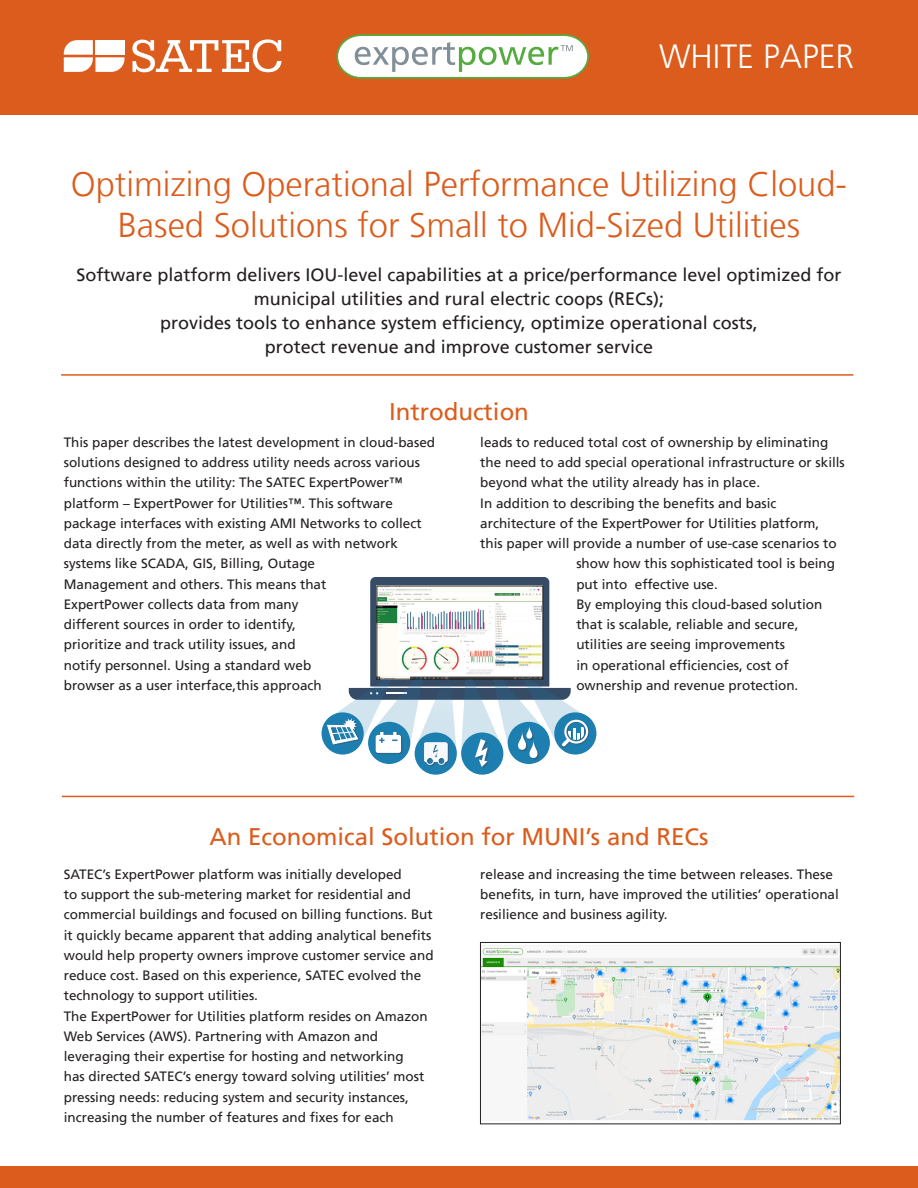
<style>
.page{position:relative;width:918px;height:1188px;background:#fff}
.page>*{position:absolute;margin:0;border:0;box-sizing:border-box;transform-origin:0 0}
.t1{font:300 34.5px "Frutiger LT";color:#db5c1c}
.t2{font:300 33.45px "Frutiger LT";color:#fff}
.Section_Title{font:24px "Frutiger LT";color:#db5c1c}
.Title_Sub{font:18px/24px "Frutiger LT";color:#231f20;text-align:center}
.Body{font:13.5px/20.2px "Frutiger LT";color:#231f20}
.Body_-_Balance_Ragge{font:13.5px/20.2px "Frutiger LT";color:#231f20}
</style>
<div class="page">
<div style="left:0;top:1167px;width:918px;height:21px;background:#db5c1c"></div>
<div style="left:0;top:0;width:918px;height:115px;background:#db5c1c"></div>
<svg style="left:336px;top:34px;width:253px;height:45px;background:#dae1ce"></svg>
<img style="left:482px;top:945px;width:357px;height:176px">
<div style="left:480px;top:942px;width:361px;height:182px;border:1px solid #231f20"></div>
<svg style="left:132px;top:39px;width:150px;height:33px"></svg>
<svg style="left:64px;top:40px;width:61px;height:32px;background:#f8e1d6"></svg>
<hr style="left:61px;top:374px;width:792px;height:2px;background:#db5c1c">
<hr style="left:62px;top:796px;width:792px;height:1px;background:#db5c1c">
<div style="left:322px;top:712px;width:42px;height:43px;background:#1c7faf;border-radius:50%"></div>
<div style="left:415px;top:732px;width:42px;height:43px;background:#1c7faf;border-radius:50%"></div>
<div style="left:461px;top:732px;width:42px;height:43px;background:#1c7faf;border-radius:50%"></div>
<div style="left:554px;top:712px;width:42px;height:43px;background:#1c7faf;border-radius:50%"></div>
<svg style="left:327px;top:577px;width:264px;height:191px"></svg>
<h2 class="t2" style="left:659px;top:38px;width:197px">WHITE PAPER</h2>
<p class="t1" style="left:71px;top:165px;width:778px">Optimizing Operational Performance Utilizing Cloud-</p>
<p class="t1" style="left:118px;top:206px;width:684px">Based Solutions for Small to Mid-Sized Utilities</p>
<p class="Title_Sub" style="left:76px;top:263px;width:767px">Software platform delivers IOU-level capabilities at a price/performance level optimized for municipal utilities and rural electric coops (RECs ;(<br>provides tools to enhance system efficiency, optimize operational costs,<br>protect revenue and improve customer service</p>
<p class="Section_Title" style="left:389px;top:397px;width:141px">Introduction</p>
<p class="Body" style="left:64px;top:432px;width:373px">This paper describes the latest development in cloud-based solutions designed to address utility needs across various functions within the utility: The SATEC ExpertPowerTM platform – ExpertPower for Utilities™. This software package interfaces with existing AMI Networks to collect data directly from the meter, as well as with network systems like SCADA, GIS, Billing, Outage<br>Management and others. This means that<br>ExpertPower collects data from many<br>different sources in order to identify,<br>prioritize and track utility issues, and<br>notify personnel. Using a standard web<br>browser as a user interface,this approach</p>
<p class="Body" style="left:480px;top:432px;width:366px">leads to reduced total cost of ownership by eliminating the need to add special operational infrastructure or skills beyond what the utility already has in place.</p>
<p class="Body" style="left:480px;top:493px;width:298px">In addition to describing the benefits and basic</p>
<p class="Body" style="left:480px;top:513px;width:341px">architecture of the ExpertPower for Utilities platform,</p>
<p class="Body" style="left:480px;top:533px;width:358px">this paper will provide a number of use-case scenarios to</p>
<p class="Body" style="left:576px;top:554px;width:260px">show how this sophisticated tool is being</p>
<p class="Body" style="left:635px;top:574px;width:85px">effective use.</p>
<p class="Body" style="left:576px;top:574px;width:53px">put into</p>
<p class="Body_-_Balance_Ragge" style="left:576px;top:594px;width:248px">By employing this cloud-based solution that is scalable, reliable and secure, utilities are seeing improvements<br>in operational efficiencies, cost of ownership and revenue protection.</p>
<p class="Section_Title" style="left:210px;top:823px;width:500px">An Economical Solution for MUNI s’ and RECs</p>
<p class="Body" style="left:64px;top:864px;width:371px">SATEC s’ ExpertPower platform was initially developed<br>to support the sub-metering market for residential and commercial buildings and focused on billing functions. But it quickly became apparent that adding analytical benefits would help property owners improve customer service and reduce cost. Based on this experience, SATEC evolved the technology to support utilities.</p>
<p class="Body" style="left:64px;top:1006px;width:365px">The ExpertPower for Utilities platform resides on Amazon Web Services (AWS .) Partnering with Amazon and leveraging their expertise for hosting and networking has directed SATEC s’ energy toward solving utilities’ most pressing needs: reducing system and security instances, increasing the number of features and fixes for each</p>
<p class="Body" style="left:480px;top:864px;width:360px">release and increasing the time between releases. These benefits in, turn, have improved the utilities’ operational resilience and business agility.</p>
</div>
